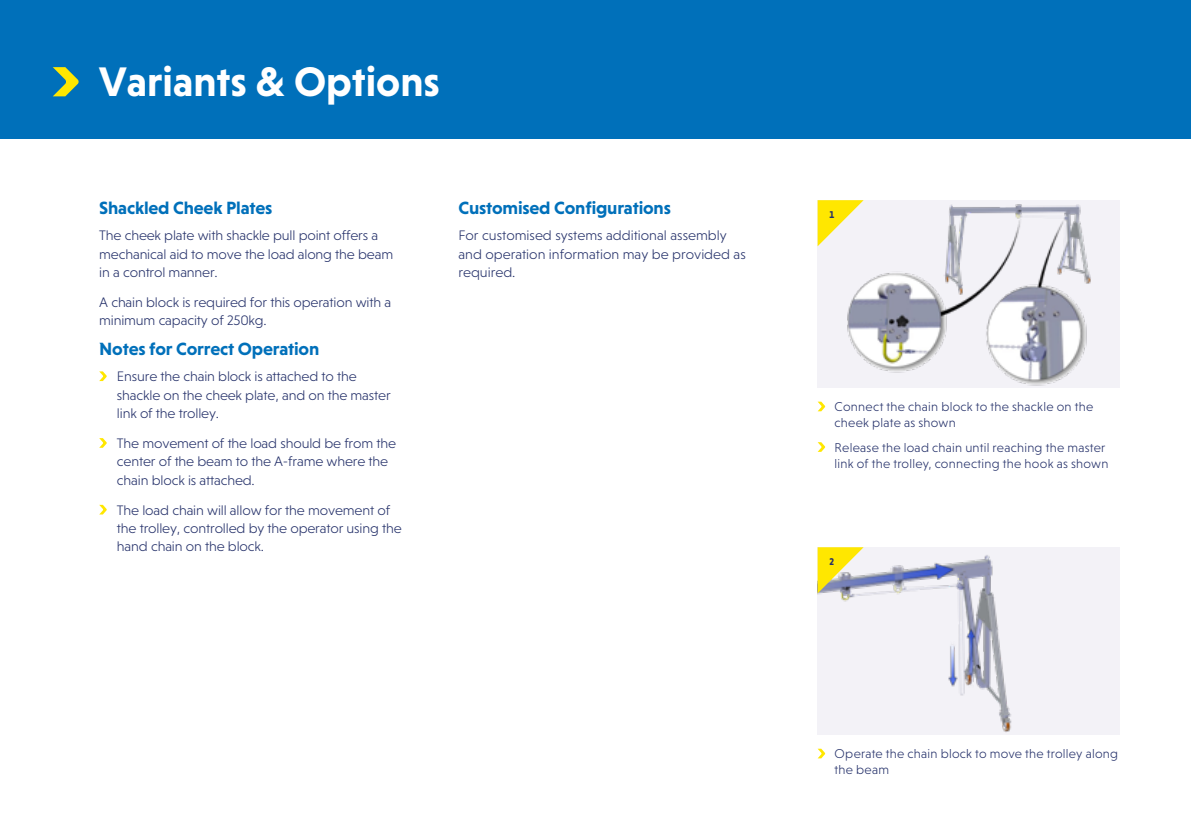
<style>
.page{position:relative;width:1191px;height:840px;background:#fff}
.page>*{position:absolute;margin:0;border:0;box-sizing:border-box;transform-origin:0 0}
.t1{font:700 42px "Niveau Grotesk";color:#fff}
.t2{font:700 18px "Niveau Grotesk";letter-spacing:-.01em;color:#0070ba}
.t3{font:300 14px/18.4px "Niveau Grotesk";letter-spacing:-.01em;color:#25316a}
.t4{font:300 13px/16px "Niveau Grotesk";letter-spacing:.02em;color:#25316a}
.t5{font:700 10px "Niveau Grotesk";color:#25316a}
</style>
<div class="page">
<div style="left:0;top:0;width:1191px;height:138px;background:#0070ba"></div>
<div style="left:817px;top:200px;width:303px;height:187px;background:#f3f2f7"></div>
<img style="left:847px;top:200px;width:244px;height:186px">
<svg style="left:817px;top:401px;width:8px;height:10px"></svg>
<svg style="left:817px;top:442px;width:8px;height:9px"></svg>
<svg style="left:817px;top:200px;width:46px;height:46px"></svg>
<img style="left:817px;top:547px;width:303px;height:186px">
<svg style="left:817px;top:748px;width:8px;height:10px"></svg>
<svg style="left:817px;top:547px;width:46px;height:46px"></svg>
<svg style="left:53px;top:67px;width:26px;height:29px"></svg>
<svg style="left:99px;top:371px;width:8px;height:10px"></svg>
<svg style="left:99px;top:438px;width:8px;height:9px"></svg>
<svg style="left:99px;top:504px;width:8px;height:10px"></svg>
<h1 class="t1" style="left:99px;top:57px;width:342px">Variants &amp; Options</h1>
<p class="t2" style="left:99px;top:198px;width:175px">Shackled Cheek Plates</p>
<p class="t3" style="left:99px;top:226px;width:295px">The cheek plate with shackle pull point offers a mechanical aid to move the load along the beam in a control manner.</p>
<p class="t3" style="left:99px;top:293px;width:293px">A chain block is required for this operation with a minimum capacity of 250kg.</p>
<p class="t2" style="left:99px;top:338px;width:221px">Notes for Correct Operation</p>
<p class="t3" style="left:117px;top:367px;width:275px">Ensure the chain block is attached to the shackle on the cheek plate, and on the master link of the trolley.</p>
<p class="t3" style="left:117px;top:433px;width:281px">The movement of the load should be from the center of the beam to the A-frame where the chain block is attached.</p>
<p class="t3" style="left:117px;top:500px;width:286px">The load chain will allow for the movement of the trolley, controlled by the operator using the hand chain on the block.</p>
<p class="t2" style="left:458px;top:198px;width:214px">Customised Configurations</p>
<p class="t3" style="left:458px;top:226px;width:289px">For customised systems additional assembly and operation information may be provided as required.</p>
<p class="t5" style="left:829px;top:209px;width:6px">1</p>
<p class="t4" style="left:834px;top:398px;width:260px">Connect the chain block to the shackle on the cheek plate as shown</p>
<p class="t4" style="left:834px;top:439px;width:275px">Release the load chain until reaching the master link of the trolley, connecting the hook as shown</p>
<p class="t5" style="left:829px;top:555px;width:6px">2</p>
<p class="t4" style="left:834px;top:745px;width:285px">Operate the chain block to move the trolley along the beam</p>
</div>
